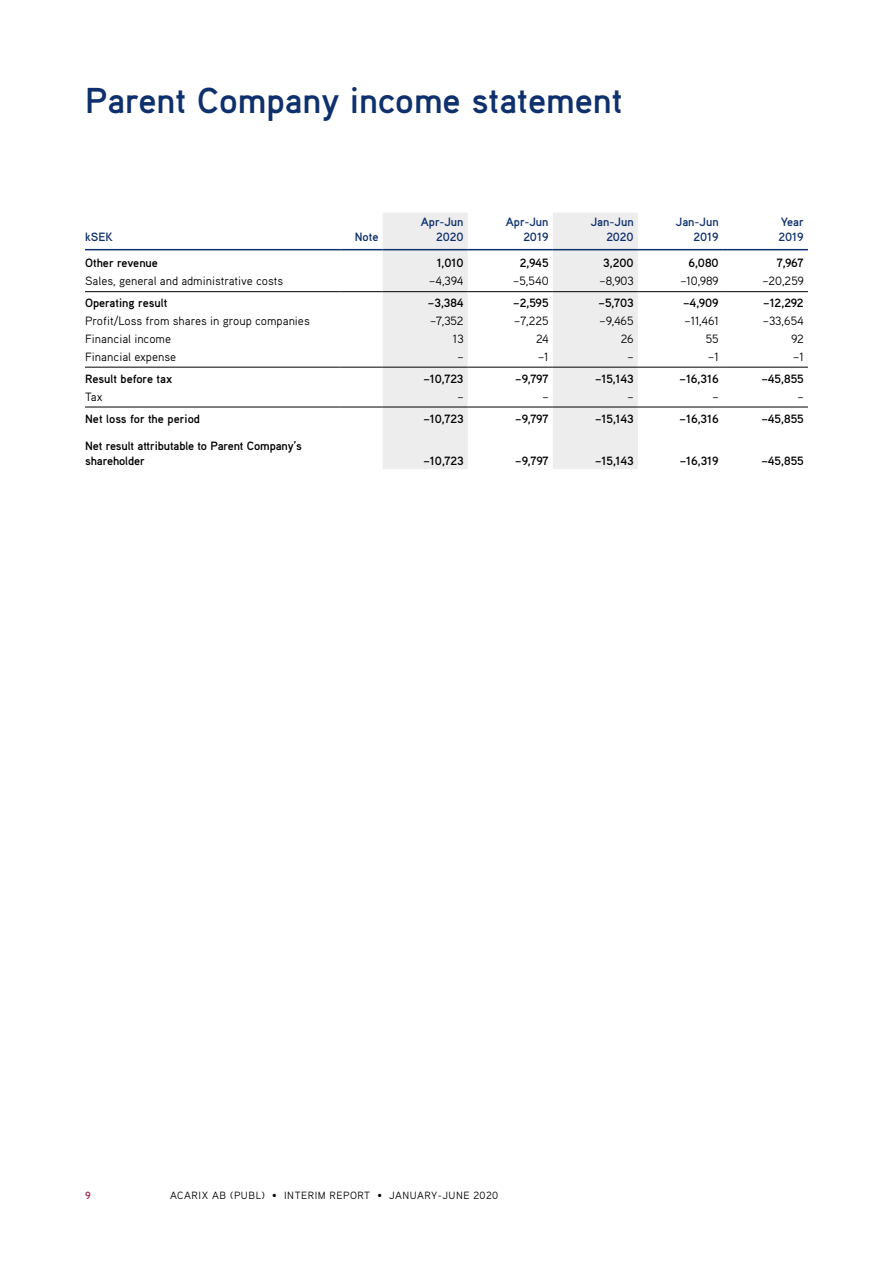
<style>
.page{position:relative;width:893px;height:1263px;background:#fff}
.page>*{position:absolute;margin:0;border:0;box-sizing:border-box;transform-origin:0 0}
.t1{font:700 36px "Aaux Pro OT";color:#0e306d}
.t2{font:700 12px/15px "Aaux Pro OT";color:#000}
.t3{font:12px "Aaux Pro OT";color:#000}
.t4{font:700 12px/15px "Aaux Pro OT";color:#0e306d;text-align:right}
.t5{font:10.5px "Aaux Pro OT";letter-spacing:.05em;color:#000}
.t6{font:700 10.5px "Aaux Pro OT";color:#a1224c}
</style>
<div class="page">
<svg style="left:383px;top:213px;width:255px;height:256px;fill:#ededed"></svg>
<hr style="left:85px;top:249px;width:255px;height:1px;background:#0e306d">
<hr style="left:340px;top:249px;width:43px;height:1px;background:#0e306d">
<hr style="left:383px;top:249px;width:85px;height:1px;background:#0e306d">
<hr style="left:468px;top:249px;width:85px;height:1px;background:#0e306d">
<hr style="left:553px;top:249px;width:85px;height:1px;background:#0e306d">
<hr style="left:638px;top:249px;width:85px;height:1px;background:#0e306d">
<hr style="left:723px;top:249px;width:85px;height:1px;background:#0e306d">
<hr style="left:85px;top:291px;width:255px;height:1px;background:#000">
<hr style="left:340px;top:291px;width:43px;height:1px;background:#000">
<hr style="left:383px;top:291px;width:85px;height:1px;background:#000">
<hr style="left:468px;top:291px;width:85px;height:1px;background:#000">
<hr style="left:553px;top:291px;width:85px;height:1px;background:#000">
<hr style="left:638px;top:291px;width:85px;height:1px;background:#000">
<hr style="left:723px;top:291px;width:85px;height:1px;background:#000">
<hr style="left:85px;top:367px;width:255px;height:1px;background:#000">
<hr style="left:340px;top:367px;width:43px;height:1px;background:#000">
<hr style="left:383px;top:367px;width:85px;height:1px;background:#000">
<hr style="left:468px;top:367px;width:85px;height:1px;background:#000">
<hr style="left:553px;top:367px;width:85px;height:1px;background:#000">
<hr style="left:638px;top:367px;width:85px;height:1px;background:#000">
<hr style="left:723px;top:367px;width:85px;height:1px;background:#000">
<hr style="left:85px;top:407px;width:255px;height:1px;background:#000">
<hr style="left:340px;top:407px;width:43px;height:1px;background:#000">
<hr style="left:383px;top:407px;width:85px;height:1px;background:#000">
<hr style="left:468px;top:407px;width:85px;height:1px;background:#000">
<hr style="left:553px;top:407px;width:85px;height:1px;background:#000">
<hr style="left:638px;top:407px;width:85px;height:1px;background:#000">
<hr style="left:723px;top:407px;width:85px;height:1px;background:#000">
<h1 class="t1" style="left:85px;top:77px;width:539px">Parent Company income statement</h1>
<p class="t4" style="left:85px;top:229px;width:29px">kSEK</p>
<p class="t4" style="left:355px;top:229px;width:25px">Note</p>
<p class="t4" style="left:421px;top:214px;width:44px">Apr-Jun<br>2020</p>
<p class="t4" style="left:506px;top:214px;width:44px">Apr-Jun<br>2019</p>
<p class="t4" style="left:591px;top:214px;width:44px">Jan-Jun<br>2020</p>
<p class="t4" style="left:676px;top:214px;width:44px">Jan-Jun<br>2019</p>
<p class="t4" style="left:779px;top:214px;width:27px;text-align:left">Year<br>2019</p>
<p class="t2" style="left:85px;top:255px;width:74px">Other revenue</p>
<p class="t2" style="left:437px;top:255px;width:28px">1,010</p>
<p class="t2" style="left:520px;top:255px;width:30px">2,945</p>
<p class="t2" style="left:603px;top:255px;width:32px">3,200</p>
<p class="t2" style="left:688px;top:255px;width:32px">6,080</p>
<p class="t2" style="left:777px;top:255px;width:28px">7,967</p>
<p class="t3" style="left:85px;top:274px;width:200px">Sales, general and administrative costs</p>
<p class="t3" style="left:429px;top:274px;width:36px">–4,394</p>
<p class="t3" style="left:513px;top:274px;width:37px">–5,540</p>
<p class="t3" style="left:600px;top:274px;width:36px">–8,903</p>
<p class="t3" style="left:680px;top:274px;width:40px">–10,989</p>
<p class="t3" style="left:762px;top:274px;width:43px">–20,259</p>
<p class="t2" style="left:85px;top:295px;width:84px">Operating result</p>
<p class="t2" style="left:428px;top:295px;width:37px">–3,384</p>
<p class="t2" style="left:513px;top:295px;width:37px">–2,595</p>
<p class="t2" style="left:598px;top:295px;width:37px">–5,703</p>
<p class="t2" style="left:683px;top:295px;width:37px">–4,909</p>
<p class="t2" style="left:763px;top:295px;width:42px">–12,292</p>
<p class="t3" style="left:85px;top:313px;width:226px">Profit/Loss from shares in group companies</p>
<p class="t3" style="left:430px;top:313px;width:35px">–7,352</p>
<p class="t3" style="left:514px;top:313px;width:36px">–7,225</p>
<p class="t3" style="left:599px;top:313px;width:36px">–9,465</p>
<p class="t3" style="left:685px;top:313px;width:36px">–11,461</p>
<p class="t3" style="left:763px;top:313px;width:42px">–33,654</p>
<p class="t3" style="left:85px;top:331px;width:87px">Financial income</p>
<p class="t3" style="left:453px;top:331px;width:12px">13</p>
<p class="t3" style="left:536px;top:331px;width:14px">24</p>
<p class="t3" style="left:621px;top:331px;width:14px">26</p>
<p class="t3" style="left:706px;top:331px;width:14px">55</p>
<p class="t3" style="left:791px;top:331px;width:14px">92</p>
<p class="t3" style="left:85px;top:349px;width:93px">Financial expense</p>
<p class="t3" style="left:457px;top:349px;width:8px">–</p>
<p class="t3" style="left:538px;top:349px;width:12px">–1</p>
<p class="t3" style="left:627px;top:349px;width:8px">–</p>
<p class="t3" style="left:708px;top:349px;width:12px">–1</p>
<p class="t3" style="left:793px;top:349px;width:12px">–1</p>
<p class="t2" style="left:85px;top:371px;width:89px">Result before tax</p>
<p class="t2" style="left:423px;top:371px;width:42px">–10,723</p>
<p class="t2" style="left:515px;top:371px;width:35px">–9,797</p>
<p class="t2" style="left:595px;top:371px;width:40px">–15,143</p>
<p class="t2" style="left:680px;top:371px;width:41px">–16,316</p>
<p class="t2" style="left:761px;top:371px;width:44px">–45,855</p>
<p class="t3" style="left:85px;top:389px;width:19px">Tax</p>
<p class="t3" style="left:457px;top:389px;width:8px">–</p>
<p class="t3" style="left:542px;top:389px;width:8px">–</p>
<p class="t3" style="left:627px;top:389px;width:8px">–</p>
<p class="t3" style="left:713px;top:389px;width:8px">–</p>
<p class="t3" style="left:798px;top:389px;width:8px">–</p>
<p class="t2" style="left:85px;top:411px;width:116px">Net loss for the period</p>
<p class="t2" style="left:423px;top:411px;width:42px">–10,723</p>
<p class="t2" style="left:515px;top:411px;width:35px">–9,797</p>
<p class="t2" style="left:595px;top:411px;width:40px">–15,143</p>
<p class="t2" style="left:680px;top:411px;width:41px">–16,316</p>
<p class="t2" style="left:761px;top:411px;width:44px">–45,855</p>
<p class="t2" style="left:85px;top:438px;width:218px">Net result attributable to Parent Company’s shareholder</p>
<p class="t2" style="left:423px;top:453px;width:42px">–10,723</p>
<p class="t2" style="left:515px;top:453px;width:35px">–9,797</p>
<p class="t2" style="left:595px;top:453px;width:40px">–15,143</p>
<p class="t2" style="left:680px;top:453px;width:41px">–16,319</p>
<p class="t2" style="left:761px;top:453px;width:44px">–45,855</p>
<p class="t6" style="left:85px;top:1188px;width:7px">9</p>
<p class="t5" style="left:170px;top:1188px;width:330px">ACARIX AB (PUBL) • INTERIM REPORT • JANUARY-JUNE 2020</p>
</div>
